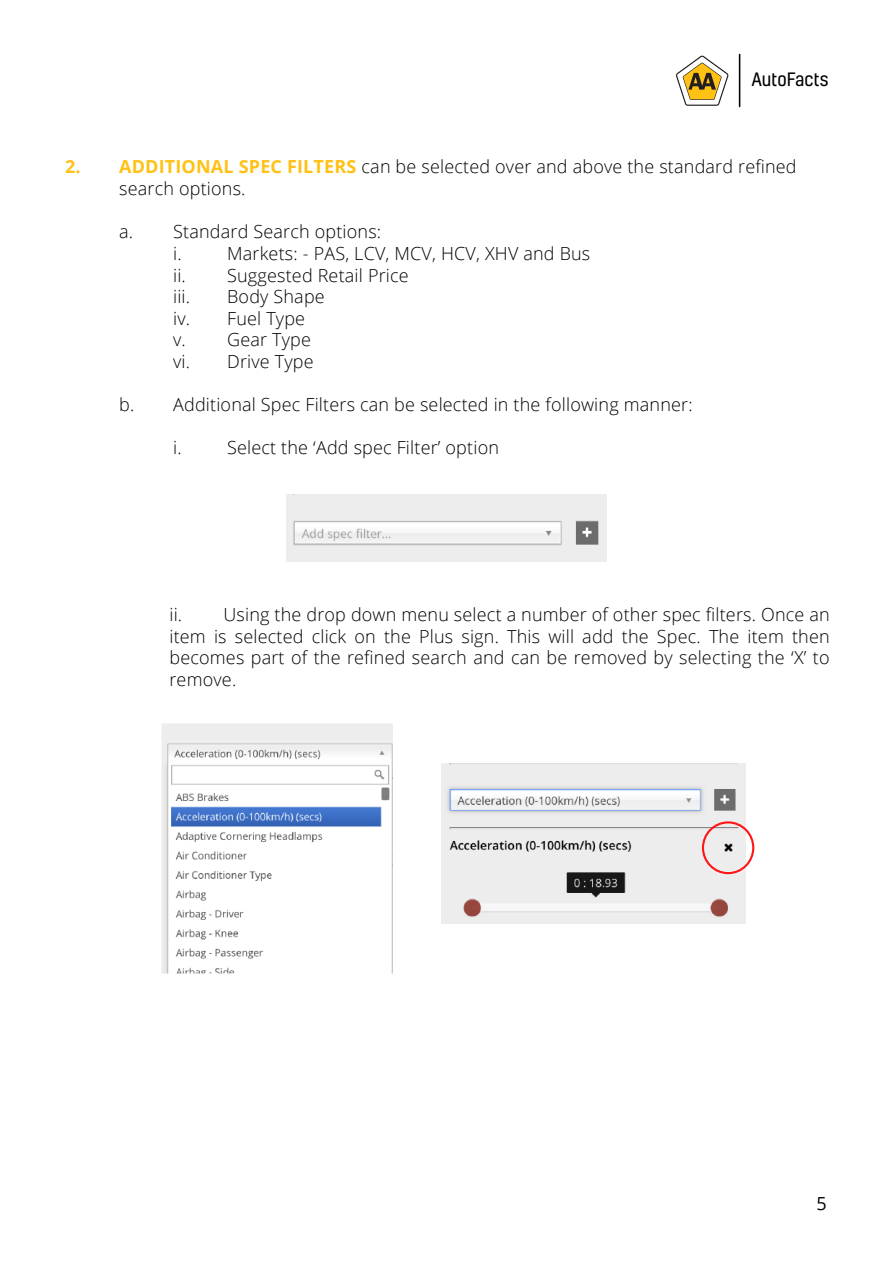
<style>
.page{position:relative;width:893px;height:1263px;background:#fff}
.page>*{position:absolute;margin:0;border:0;box-sizing:border-box;transform-origin:0 0}
.t1{font:300 18px/21.6px "Open Sans";letter-spacing:.01em;color:#000}
.t2{font:18px "Open Sans";color:#000}
.t3{font:17.7px "Kelson";color:#000}
.s1{font-weight:700;color:#ffc113}
</style>
<div class="page">
<img style="left:442px;top:763px;width:303px;height:160px">
<svg style="left:676px;top:55px;width:53px;height:51px"></svg>
<hr style="left:739px;top:54px;width:1px;height:52px;background:#000">
<div style="left:702px;top:821px;width:52px;height:53px;border:2px solid #ff1515;border-radius:50%"></div>
<img style="left:287px;top:494px;width:319px;height:67px">
<img style="left:161px;top:723px;width:232px;height:250px">
<p class="t3" style="left:751px;top:68px;width:78px">AutoFacts</p>
<p class="t1" style="left:119px;top:156px;width:679px;text-indent:-54px"><span class="s1">2. ADDITIONAL SPEC FILTERS</span> can be selected over and above the standard refined search options.</p>
<p class="t1" style="left:173px;top:220px;width:210px;text-indent:-54px">a. Standard Search options: i.</p>
<p class="t1" style="left:173px;top:242px;width:419px;text-indent:54px">Markets: - PAS, LCV, MCV, HCV, XHV and Bus ii. Suggested Retail Price<br>iii.</p>
<p class="t1" style="left:173px;top:285px;width:153px;text-indent:54px">Body Shape iv. Fuel Type<br>v. Gear Type vi. Drive Type</p>
<p class="t1" style="left:119px;top:393px;width:575px">b. Additional Spec Filters can be selected in the following manner:</p>
<p class="t1" style="left:173px;top:436px;width:10px">i.</p>
<p class="t1" style="left:227px;top:436px;width:273px">Select the ‘Add spec Filter’ option</p>
<p class="t1" style="left:169px;top:603px;width:662px;text-align:justify">ii. Using the drop down menu select a number of other spec filters. Once an item is selected click on the Plus sign. This will add the Spec. The item then becomes part of the refined search and can be removed by selecting the ‘X’ to remove.</p>
<p class="t2" style="left:816px;top:1191px;width:12px">5</p>
</div>
